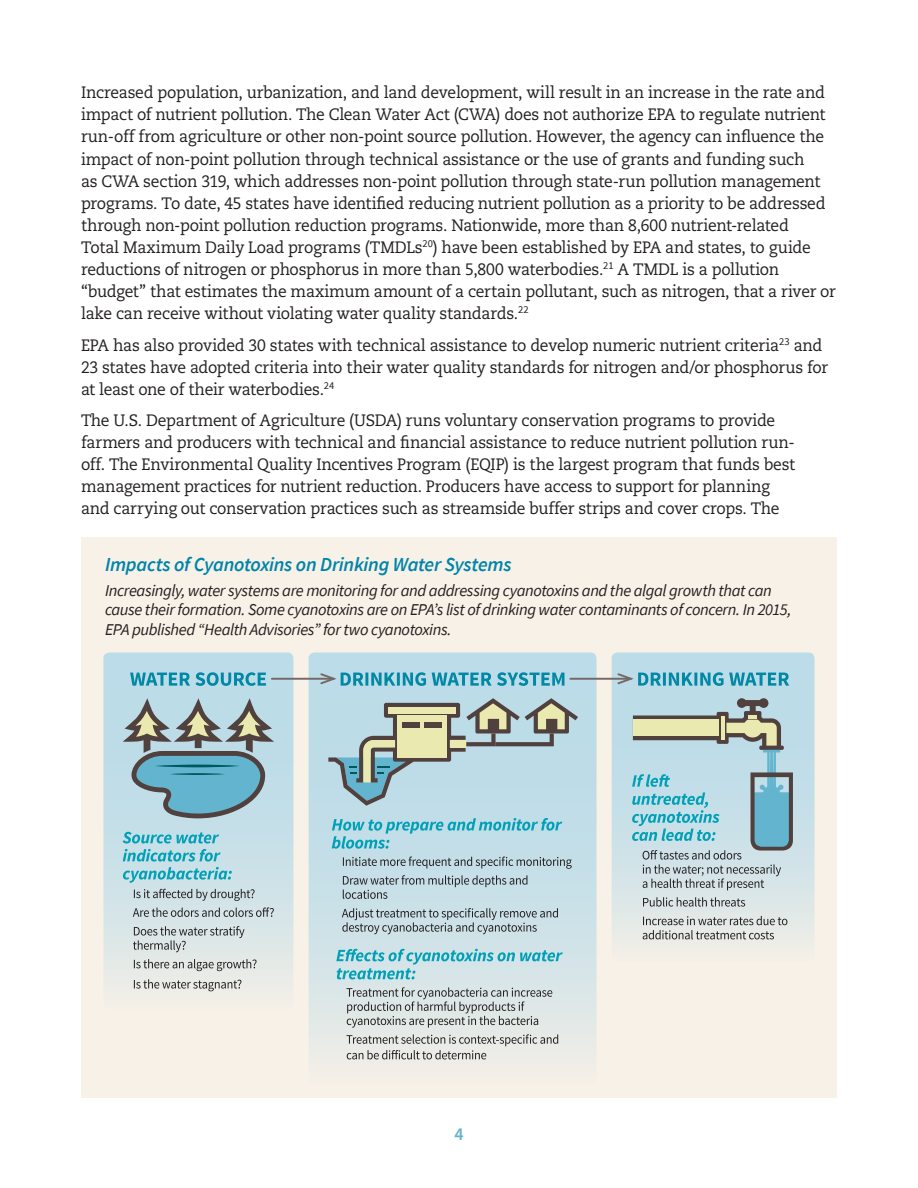
<style>
.page{position:relative;width:918px;height:1188px;background:#fff}
.page>*{position:absolute;margin:0;border:0;box-sizing:border-box;transform-origin:0 0}
.Image_Title{font:italic 600 19.8px "Source Sans Pro";letter-spacing:-.015em;color:#0084aa}
.t1{font:600 18px "Source Sans Pro";color:#63b5cf}
.PDWF_Paper_Text{font:16.5px/22.2px "Caecilia LT Std";letter-spacing:-.015em;color:#231f20;scale:.95 1}
.t2{font:italic 16.5px/19.5px "Source Sans Pro";letter-spacing:-.025em;color:#231f20}
</style>
<div class="page">
<div style="left:81px;top:537px;width:756px;height:561px;background:#f8f1e7"></div>
<div style="left:612px;top:652px;width:203px;height:310px;background:linear-gradient(to bottom,#b0d8e9,#e7ebe7);border-radius:6px"></div>
<div style="left:309px;top:652px;width:288px;height:432px;background:linear-gradient(to bottom,#b0d7e8,#e7ebe7);border-radius:6px"></div>
<div style="left:103px;top:652px;width:190px;height:357px;background:linear-gradient(to bottom,#b0d8e9,#e7eae7);border-radius:6px"></div>
<svg style="left:130px;top:672px;width:136px;height:14px"></svg>
<hr style="left:272px;top:678px;width:62px;height:2px;background:#756967">
<svg style="left:319px;top:672px;width:245px;height:14px"></svg>
<svg style="left:134px;top:979px;width:107px;height:12px"></svg>
<svg style="left:134px;top:959px;width:123px;height:12px"></svg>
<svg style="left:133px;top:926px;width:112px;height:26px"></svg>
<svg style="left:133px;top:907px;width:141px;height:10px"></svg>
<svg style="left:134px;top:889px;width:121px;height:12px"></svg>
<svg style="left:123px;top:832px;width:109px;height:51px"></svg>
<svg style="left:342px;top:908px;width:216px;height:26px"></svg>
<svg style="left:343px;top:875px;width:184px;height:24px"></svg>
<svg style="left:343px;top:857px;width:229px;height:12px"></svg>
<svg style="left:332px;top:818px;width:230px;height:31px"></svg>
<svg style="left:346px;top:1034px;width:212px;height:25px"></svg>
<svg style="left:346px;top:987px;width:206px;height:41px"></svg>
<svg style="left:336px;top:949px;width:227px;height:30px"></svg>
<svg style="left:643px;top:916px;width:144px;height:23px"></svg>
<svg style="left:643px;top:897px;width:102px;height:10px"></svg>
<hr style="left:570px;top:678px;width:61px;height:2px;background:#756967">
<svg style="left:616px;top:672px;width:173px;height:14px"></svg>
<svg style="left:123px;top:698px;width:151px;height:120px"></svg>
<hr style="left:155px;top:765px;width:85px;height:2px;background:#00585f;border-radius:50%">
<hr style="left:170px;top:773px;width:55px;height:2px;background:#00585f;border-radius:50%">
<svg style="left:328px;top:698px;width:255px;height:108px"></svg>
<svg style="left:632px;top:698px;width:161px;height:192px"></svg>
<p class="PDWF_Paper_Text" style="left:81px;top:82px;width:796px">Increased population, urbanization, and land development, will result in an increase in the rate and impact of nutrient pollution. The Clean Water Act (CWA) does not authorize EPA to regulate nutrient run-off from agriculture or other non-point source pollution. However, the agency can influence the impact of non-point pollution through technical assistance or the use of grants and funding such<br>as CWA section 319, which addresses non-point pollution through state-run pollution management programs. To date, 45 states have identified reducing nutrient pollution as a priority to be addressed through non-point pollution reduction programs. Nationwide, more than 8,600 nutrient-related<br>Total Maximum Daily Load programs (TMDLs<sup>20</sup>) have been established by EPA and states, to guide reductions of nitrogen or phosphorus in more than 5,800 waterbodies.<sup>21</sup> A TMDL is a pollution “budget” that estimates the maximum amount of a certain pollutant, such as nitrogen, that a river or lake can receive without violating water quality standards.<sup>22</sup></p>
<p class="PDWF_Paper_Text" style="left:81px;top:334px;width:788px">EPA has also provided 30 states with technical assistance to develop numeric nutrient criteria<sup>23</sup> and<br>23 states have adopted criteria into their water quality standards for nitrogen and/or phosphorus for at least one of their waterbodies.<sup>24</sup></p>
<p class="PDWF_Paper_Text" style="left:81px;top:409px;width:753px">The U.S. Department of Agriculture (USDA) runs voluntary conservation programs to provide farmers and producers with technical and financial assistance to reduce nutrient pollution run&shy;off. The Environmental Quality Incentives Program (EQIP) is the largest program that funds best management practices for nutrient reduction. Producers have access to support for planning and carrying out conservation practices such as streamside buffer strips and cover crops. The</p>
<p class="Image_Title" style="left:105px;top:552px;width:408px">Impacts of Cyanotoxins on Drinking Water Systems</p>
<p class="t2" style="left:105px;top:580px;width:688px">Increasingly, water systems are monitoring for and addressing cyanotoxins and the algal growth that can cause their formation. Some cyanotoxins are on EPA’s list of drinking water contaminants of concern. In 2015,<br>EPA published “Health Advisories” for two cyanotoxins.</p>
<p class="t1" style="left:454px;top:1122px;width:11px">4</p>
</div>
